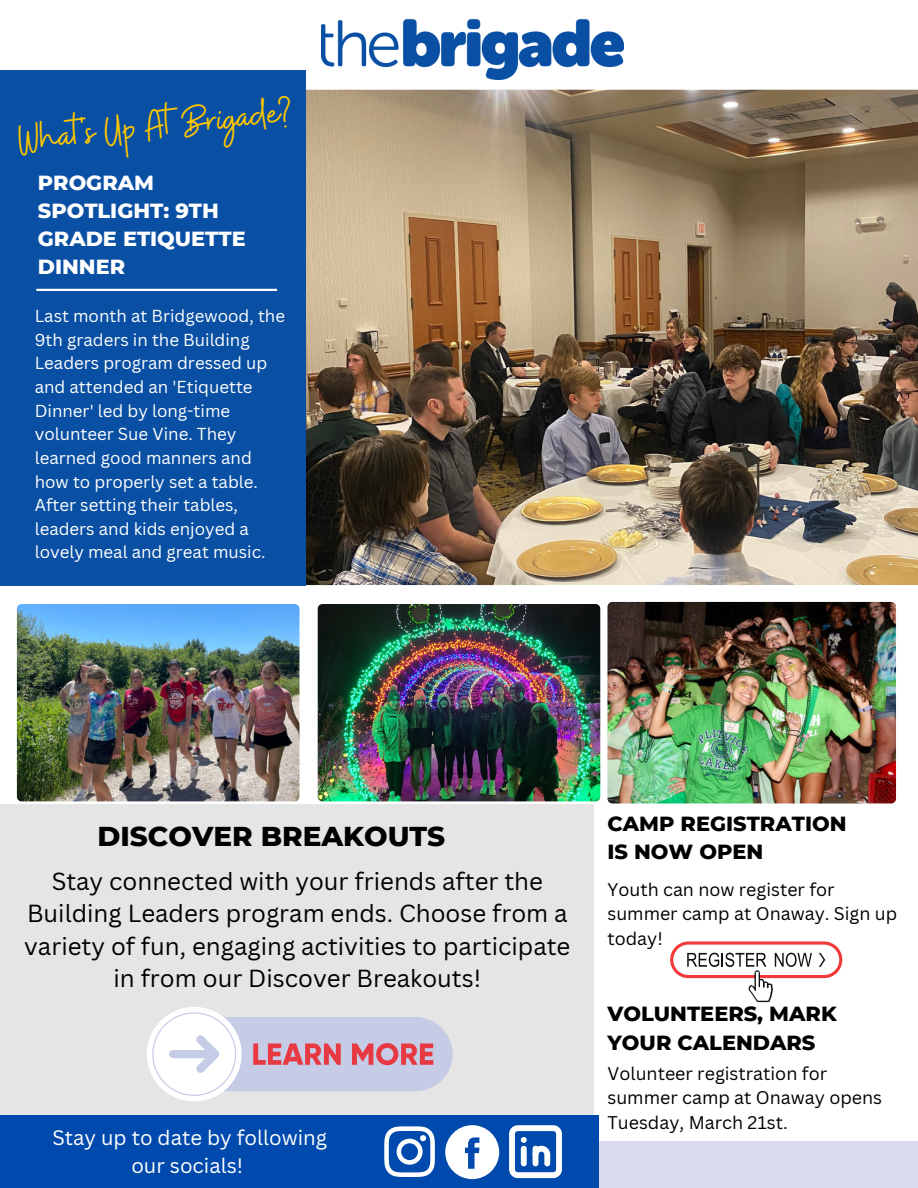
<style>
.page{position:relative;width:918px;height:1188px;background:#fff}
.page>*{position:absolute;margin:0;border:0;box-sizing:border-box;transform-origin:0 0}
.t1{font:44.7px "Buffalo";color:#ffc700}
.t2{font:800 27.9px "Montserrat";color:#000}
.t3{font:24px/32.7px "Canva Sans";color:#000;text-align:center}
.t4{font:800 20.85px/28.2px "Montserrat";color:#000}
.t5{font:800 20.85px/28.2px "Montserrat";color:#fff}
.t6{font:20.4px/28.2px "Canva Sans";color:#fff;text-align:center}
.t7{font:17.85px/24.8px "Canva Sans";color:#000}
.t8{font:16.95px/23.7px "Canva Sans";color:#fff}
</style>
<div class="page">
<img style="left:306px;top:90px;width:612px;height:495px">
<img style="left:17px;top:604px;width:282px;height:197px;border-radius:5px">
<img style="left:318px;top:604px;width:282px;height:197px;border-radius:5px">
<img style="left:607px;top:602px;width:289px;height:201px;border-radius:5px">
<div style="left:573px;top:1141px;width:345px;height:47px;background:#d9dcee"></div>
<div style="left:0;top:805px;width:594px;height:383px;background:#e5e5e5"></div>
<div style="left:0;top:71px;width:306px;height:515px;background:#094fa3"></div>
<div style="left:0;top:1115px;width:598px;height:73px;background:#004aad"></div>
<hr style="left:36px;top:289px;width:241px;height:2px;background:#fff">
<div style="left:670px;top:941px;width:172px;height:37px;border:3px solid #f23838;border-radius:17px"></div>
<svg style="left:687px;top:953px;width:125px;height:49px"></svg>
<svg style="left:819px;top:953px;width:6px;height:14px"></svg>
<svg style="left:147px;top:1007px;width:306px;height:94px"></svg>
<svg style="left:445px;top:1125px;width:54px;height:54px"></svg>
<svg style="left:384px;top:1126px;width:51px;height:51px"></svg>
<svg style="left:509px;top:1125px;width:53px;height:53px"></svg>
<img style="left:322px;top:18px;width:301px;height:62px">
<h1 class="t1" style="left:15px;top:111px;width:276px;rotate:-6deg">What's Up At Brigade?</h1>
<p class="t5" style="left:38px;top:168px;width:209px">PROGRAM<br>SPOTLIGHT: 9TH<br>GRADE ETIQUETTE<br>DINNER</p>
<p class="t8" style="left:35px;top:304px;width:252px">Last month at Bridgewood, the<br>9th graders in the Building<br>Leaders program dressed up and attended an 'Etiquette<br>Dinner' led by long-time volunteer Sue Vine. They learned good manners and how to properly set a table.<br>After setting their tables, leaders and kids enjoyed a lovely meal and great music.</p>
<h2 class="t2" style="left:98px;top:819px;width:349px">DISCOVER BREAKOUTS</h2>
<h3 class="t3" style="left:24px;top:864px;width:548px">Stay connected with your friends after the Building Leaders program ends. Choose from a variety of fun, engaging activities to participate in from our Discover Breakouts!</h3>
<p class="t6" style="left:52px;top:1123px;width:276px">Stay up to date by following our socials!</p>
<p class="t4" style="left:607px;top:809px;width:241px">CAMP REGISTRATION<br>IS NOW OPEN</p>
<p class="t7" style="left:607px;top:876px;width:291px">Youth can now register for summer camp at Onaway. Sign up today!</p>
<p class="t4" style="left:607px;top:1000px;width:231px">VOLUNTEERS, MARK<br>YOUR CALENDARS</p>
<p class="t7" style="left:607px;top:1060px;width:276px">Volunteer registration for summer camp at Onaway opens<br>Tuesday, March 21st.</p>
</div>
